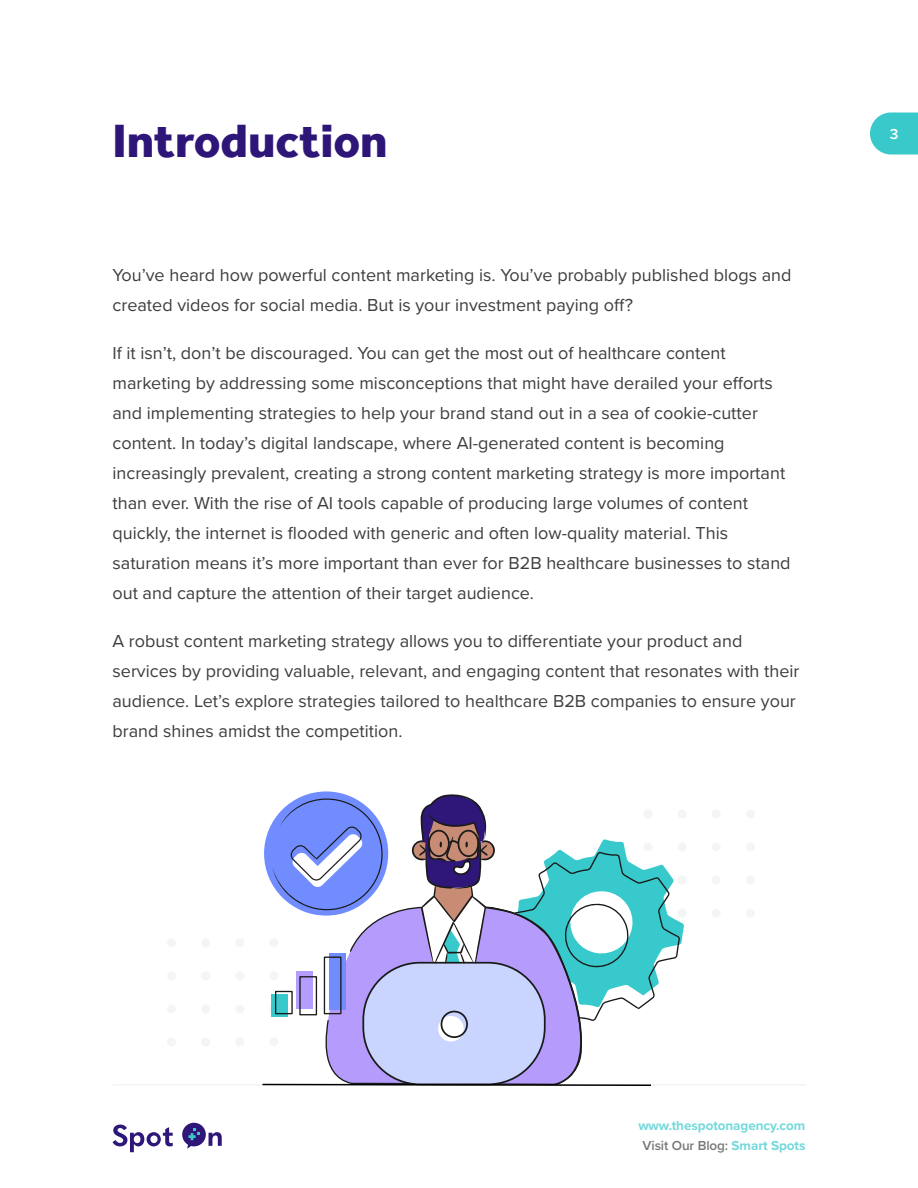
<style>
.page{position:relative;width:918px;height:1188px;background:#fff}
.page>*{position:absolute;margin:0;border:0;box-sizing:border-box;transform-origin:0 0}
.t1{font:800 48px "Effra";color:#2e1679}
.t2{font:18px/30px "Proxima Nova";color:#3e3e3f}
.t3{font:600 15px "Proxima Nova";color:#fff}
.t4{font:700 13.5px/19.6px "Proxima Nova";letter-spacing:-.005em;color:#74d9db;text-align:center}
.s1{font-weight:600;color:#787879}
</style>
<div class="page">
<hr style="left:112px;top:1084px;width:694px;height:1px;background:#ededed">
<svg style="left:870px;top:112px;width:48px;height:42px;background:#4dced0"></svg>
<svg style="left:112px;top:1124px;width:61px;height:28px"></svg>
<svg style="left:182px;top:1123px;width:40px;height:26px"></svg>
<div style="left:678px;top:809px;width:9px;height:9px;background:#f5f5f5;border-radius:50%"></div>
<div style="left:712px;top:809px;width:9px;height:9px;background:#f5f5f5;border-radius:50%"></div>
<div style="left:746px;top:809px;width:9px;height:9px;background:#f5f5f5;border-radius:50%"></div>
<div style="left:678px;top:843px;width:9px;height:8px;background:#f5f5f5;border-radius:50%"></div>
<div style="left:712px;top:843px;width:9px;height:8px;background:#f5f5f5;border-radius:50%"></div>
<div style="left:746px;top:843px;width:9px;height:8px;background:#f5f5f5;border-radius:50%"></div>
<div style="left:678px;top:876px;width:9px;height:9px;background:#f5f5f5;border-radius:50%"></div>
<div style="left:712px;top:876px;width:9px;height:9px;background:#f5f5f5;border-radius:50%"></div>
<div style="left:746px;top:876px;width:9px;height:9px;background:#f5f5f5;border-radius:50%"></div>
<div style="left:678px;top:909px;width:9px;height:9px;background:#f5f5f5;border-radius:50%"></div>
<div style="left:712px;top:909px;width:9px;height:9px;background:#f5f5f5;border-radius:50%"></div>
<div style="left:746px;top:909px;width:9px;height:9px;background:#f5f5f5;border-radius:50%"></div>
<div style="left:167px;top:938px;width:9px;height:9px;background:#f5f5f5;border-radius:50%"></div>
<div style="left:201px;top:938px;width:9px;height:9px;background:#f5f5f5;border-radius:50%"></div>
<div style="left:235px;top:938px;width:9px;height:9px;background:#f5f5f5;border-radius:50%"></div>
<div style="left:167px;top:971px;width:9px;height:9px;background:#f5f5f5;border-radius:50%"></div>
<div style="left:201px;top:971px;width:9px;height:9px;background:#f5f5f5;border-radius:50%"></div>
<div style="left:235px;top:971px;width:9px;height:9px;background:#f5f5f5;border-radius:50%"></div>
<div style="left:167px;top:1004px;width:9px;height:9px;background:#f5f5f5;border-radius:50%"></div>
<div style="left:201px;top:1004px;width:9px;height:9px;background:#f5f5f5;border-radius:50%"></div>
<div style="left:235px;top:1004px;width:9px;height:9px;background:#f5f5f5;border-radius:50%"></div>
<div style="left:167px;top:1038px;width:9px;height:8px;background:#f5f5f5;border-radius:50%"></div>
<div style="left:201px;top:1038px;width:9px;height:8px;background:#f5f5f5;border-radius:50%"></div>
<div style="left:235px;top:1038px;width:9px;height:8px;background:#f5f5f5;border-radius:50%"></div>
<svg style="left:262px;top:791px;width:422px;height:295px"></svg>
<h1 class="t1" style="left:112px;top:112px;width:277px">Introduction</h1>
<p class="t2" style="left:112px;top:259px;width:681px">You’ve heard how powerful content marketing is. You’ve probably published blogs and created videos for social media. But is your investment paying off?</p>
<p class="t2" style="left:112px;top:337px;width:680px">If it isn’t, don’t be discouraged. You can get the most out of healthcare content marketing by addressing some misconceptions that might have derailed your efforts and implementing strategies to help your brand stand out in a sea of cookie-cutter content. In today’s digital landscape, where AI-generated content is becoming increasingly prevalent, creating a strong content marketing strategy is more important than ever. With the rise of AI tools capable of producing large volumes of content quickly, the internet is flooded with generic and often low-quality material. This saturation means it’s more important than ever for B2B healthcare businesses to stand out and capture the attention of their target audience.</p>
<p class="t2" style="left:112px;top:625px;width:689px">A robust content marketing strategy allows you to differentiate your product and services by providing valuable, relevant, and engaging content that resonates with their audience. Let’s explore strategies tailored to healthcare B2B companies to ensure your brand shines amidst the competition.</p>
<p class="t3" style="left:890px;top:123px;width:10px">3</p>
<p class="t4" style="left:638px;top:1116px;width:169px">www.thespotonagency.com<br><span class="s1">Visit Our Blog:</span> Smart Spots</p>
</div>
